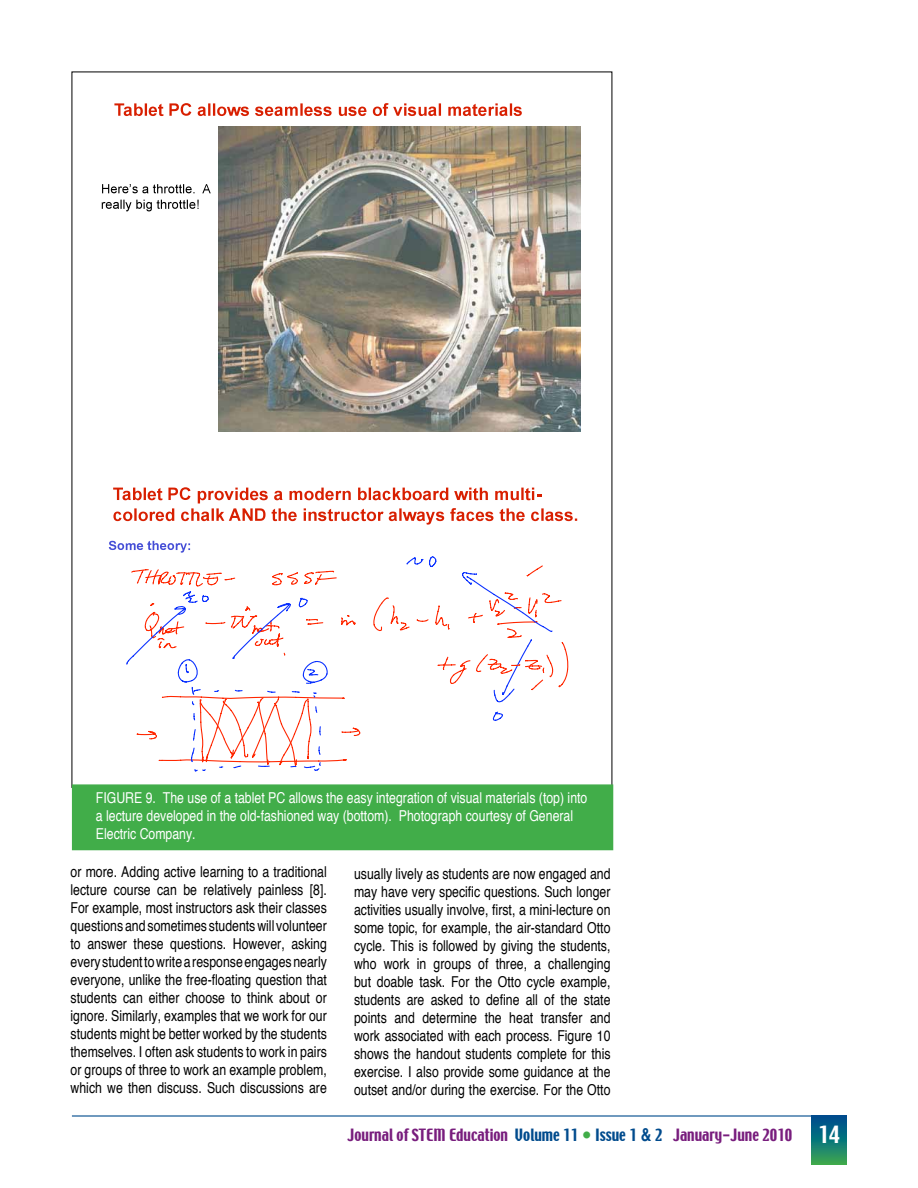
<style>
.page{position:relative;width:918px;height:1188px;background:#fff}
.page>*{position:absolute;margin:0;border:0;box-sizing:border-box;transform-origin:0 0}
.t1{font:condensed 15px/18px "Helvetica";color:#000;text-align:justify}
.t2{font:condensed 15px/18px "Helvetica";color:#fff}
.t3{font:15px "Techno";color:#781d7d}
.s1{color:#004b8d}
.s2{font-size:16.5px;color:#41ad49}
.s3{font-family:"Helvetica";font-weight:700;font-stretch:condensed;font-size:18px;color:#004b8d}
.s4{font-size:21px;color:#fff}
</style>
<div class="page">
<hr style="left:72px;top:1115px;width:774px;height:2px;background:#004b8d">
<svg style="left:811px;top:1117px;width:35px;height:47px;background:#127774"></svg>
<img style="left:219px;top:126px;width:362px;height:306px">
<svg style="left:114px;top:103px;width:408px;height:13px"></svg>
<svg style="left:102px;top:184px;width:109px;height:9px"></svg>
<svg style="left:102px;top:200px;width:97px;height:11px"></svg>
<svg style="left:492px;top:711px;width:11px;height:10px"></svg>
<svg style="left:126px;top:569px;width:235px;height:203px"></svg>
<svg style="left:373px;top:556px;width:196px;height:146px"></svg>
<svg style="left:113px;top:487px;width:464px;height:38px"></svg>
<svg style="left:109px;top:541px;width:81px;height:12px"></svg>
<div style="left:72px;top:784px;width:541px;height:66px;background:#41ad49;border:2px solid #41ad49"></div>
<p class="t2" style="left:96px;top:789px;width:493px">FIGURE 9. The use of a tablet PC allows the easy integration of visual materials (top) into a lecture developed in the old-fashioned way (bottom). Photograph courtesy of General<br>Electric Company.</p>
<p class="t1" style="left:71px;top:863px;width:258px">or more. Adding active learning to a traditional lecture course can be relatively painless [8].<br>For example, most instructors ask their classes questions and sometimes students will volunteer to answer these questions. However, asking every student to write a response engages nearly everyone, unlike the free-floating question that students can either choose to think about or ignore. Similarly, examples that we work for our students might be better worked by the students themselves. I often ask students to work in pairs or groups of three to work an example problem, which we then discuss. Such discussions are</p>
<p class="t1" style="left:354px;top:864px;width:258px">usually lively as students are now engaged and may have very specific questions. Such longer activities usually involve, first, a mini-lecture on some topic, for example, the air-standard Otto cycle. This is followed by giving the students, who work in groups of three, a challenging but doable task. For the Otto cycle example, students are asked to define all of the state points and determine the heat transfer and work associated with each process. Figure 10 shows the handout students complete for this exercise. I also provide some guidance at the outset and/or during the exercise. For the Otto</p>
<p class="t3" style="left:348px;top:1125px;width:493px">Journal of STEM Education <span class="s1">Volume 11</span> <span class="s2">•</span> <span class="s1">Issue 1</span> <span class="s3">&amp;</span> <span class="s1">2</span> January-June 2010 <span class="s4">14</span></p>
</div>
